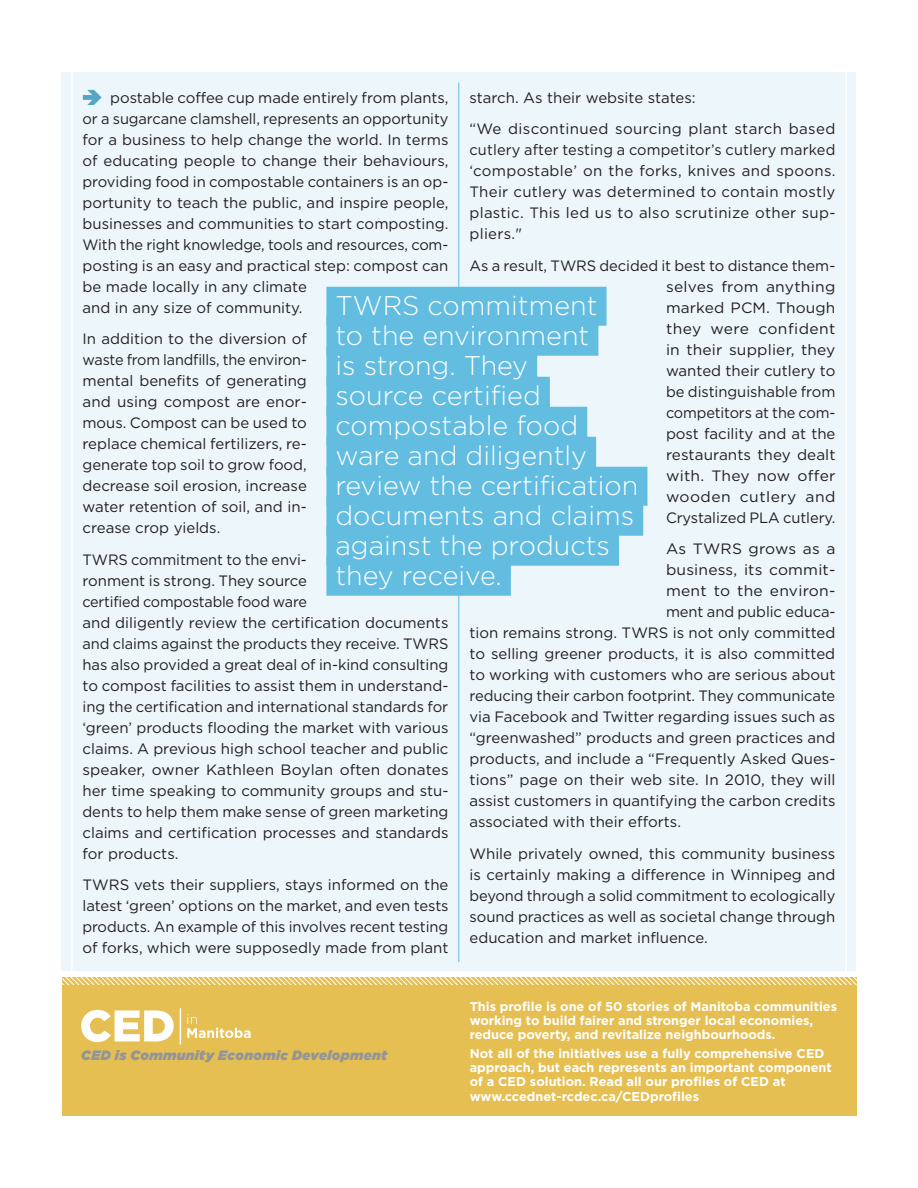
<style>
.page{position:relative;width:918px;height:1188px;background:#fff}
.page>*{position:absolute;margin:0;border:0;box-sizing:border-box;transform-origin:0 0}
.Pull_quote{font:300 27px "Gotham HTF";color:#fff}
.Body_text{font:15px/21px "Gotham HTF";color:#231f20;text-align:justify}
.Body_text-2{font:15px "Gotham HTF";color:#231f20;scale:1.04 1}
.t1{font:italic 900 13.5px "Gotham HTF";letter-spacing:.025em;color:#939598}
.t2{font:700 12.75px/14.2px "Gotham HTF";color:#fff}
</style>
<div class="page">
<div style="left:62px;top:72px;width:794px;height:898px;background:#edf7fb"></div>
<hr style="left:458px;top:82px;width:1px;height:880px;background:#62bde0">
<div style="left:326px;top:287px;width:281px;height:39px;background:#62bde0"></div>
<div style="left:326px;top:317px;width:272px;height:39px;background:#62bde0"></div>
<div style="left:326px;top:347px;width:211px;height:39px;background:#62bde0"></div>
<div style="left:326px;top:377px;width:224px;height:39px;background:#62bde0"></div>
<div style="left:326px;top:407px;width:261px;height:39px;background:#62bde0"></div>
<div style="left:326px;top:437px;width:270px;height:39px;background:#62bde0"></div>
<div style="left:326px;top:467px;width:321px;height:39px;background:#62bde0"></div>
<div style="left:326px;top:497px;width:317px;height:39px;background:#62bde0"></div>
<div style="left:326px;top:527px;width:293px;height:39px;background:#62bde0"></div>
<div style="left:326px;top:557px;width:185px;height:39px;background:#62bde0"></div>
<hr style="left:845px;top:30px;width:2px;height:1086px;background:#fff">
<hr style="left:71px;top:30px;width:2px;height:1084px;background:#fff">
<svg style="left:83px;top:90px;width:19px;height:15px"></svg>
<div style="left:62px;top:977px;width:795px;height:139px;background:#e6bf53"></div>
<svg style="left:62px;top:977px;width:795px;height:8px"></svg>
<svg style="left:81px;top:1010px;width:93px;height:32px"></svg>
<hr style="left:180px;top:1008px;width:1px;height:37px;background:#fff">
<svg style="left:187px;top:1014px;width:64px;height:24px"></svg>
<p class="Body_text" style="left:82px;top:87px;width:368px;text-align:left;text-indent:28px">postable coffee cup made entirely from plants, or a sugarcane clamshell, represents an opportunity for a business to help change the world. In terms of educating people to change their behaviours, providing food in compostable containers is an op&shy;portunity to teach the public, and inspire people, businesses and communities to start composting.<br>With the right knowledge, tools and resources, com&shy;posting is an easy and practical step: compost can be made locally in any climate<br>and in any size of community.</p>
<p class="Body_text" style="left:82px;top:328px;width:226px">In addition to the diversion of waste from landfills, the environ&shy;mental benefits of generating and using compost are enor&shy;mous. Compost can be used to replace chemical fertilizers, re&shy;generate top soil to grow food, decrease soil erosion, increase water retention of soil, and in&shy;crease crop yields.</p>
<p class="Body_text" style="left:82px;top:549px;width:368px;text-align:left">TWRS commitment to the envi-<br>ronment is strong. They source<br>certified compostable food ware<br>and diligently review the certification documents and claims against the products they receive. TWRS has also provided a great deal of in-kind consulting to compost facilities to assist them in understand&shy;ing the certification and international standards for ‘green’ products flooding the market with various claims. A previous high school teacher and public speaker, owner Kathleen Boylan often donates her time speaking to community groups and stu&shy;dents to help them make sense of green marketing claims and certification processes and standards for products.</p>
<p class="Body_text" style="left:82px;top:874px;width:368px">TWRS vets their suppliers, stays informed on the latest ‘green’ options on the market, and even tests products. An example of this involves recent testing of forks, which were supposedly made from plant</p>
<p class="Body_text" style="left:470px;top:87px;width:228px">starch. As their website states:</p>
<p class="Body_text" style="left:470px;top:118px;width:368px">“We discontinued sourcing plant starch based cutlery after testing a competitor’s cutlery marked ‘compostable’ on the forks, knives and spoons.<br>Their cutlery was determined to contain mostly plastic. This led us to also scrutinize other sup&shy;pliers."</p>
<p class="Body_text" style="left:666px;top:255px;width:171px;text-indent:-196px">As a result, TWRS decided it best to distance them&shy;selves from anything marked PCM. Though they were confident in their supplier, they wanted their cutlery to be distinguishable from competitors at the com&shy;post facility and at the restaurants they dealt with. They now offer wooden cutlery and Crystalized PLA cutlery.</p>
<p class="Body_text-2" style="left:666px;top:541px;width:164px">As TWRS grows as a</p>
<p class="Body_text-2" style="left:666px;top:562px;width:164px">business, its commit-</p>
<p class="Body_text-2" style="left:666px;top:583px;width:164px">ment to the environ-</p>
<p class="Body_text" style="left:666px;top:601px;width:171px">ment and public educa-</p>
<p class="Body_text" style="left:470px;top:622px;width:367px">tion remains strong. TWRS is not only committed</p>
<p class="Body_text" style="left:470px;top:643px;width:367px">to selling greener products, it is also committed</p>
<p class="Body_text" style="left:470px;top:664px;width:367px">to working with customers who are serious about</p>
<p class="Body_text" style="left:470px;top:685px;width:367px">reducing their carbon footprint. They communicate</p>
<p class="Body_text" style="left:470px;top:706px;width:367px">via Facebook and Twitter regarding issues such as</p>
<p class="Body_text" style="left:470px;top:727px;width:367px">“greenwashed” products and green practices and</p>
<p class="Body_text" style="left:470px;top:748px;width:368px">products, and include a “Frequently Asked Ques-</p>
<p class="Body_text" style="left:470px;top:769px;width:368px">tions” page on their web site. In 2010, they will</p>
<p class="Body_text" style="left:470px;top:790px;width:368px">assist customers in quantifying the carbon credits</p>
<p class="Body_text" style="left:470px;top:811px;width:213px">associated with their efforts.</p>
<p class="Body_text" style="left:470px;top:843px;width:368px">While privately owned, this community business is certainly making a difference in Winnipeg and beyond through a solid commitment to ecologically sound practices as well as societal change through education and market influence.</p>
<p class="Pull_quote" style="left:335px;top:291px;width:264px">TWRS commitment</p>
<p class="Pull_quote" style="left:335px;top:321px;width:255px">to the environment</p>
<p class="Pull_quote" style="left:335px;top:351px;width:194px">is strong. They</p>
<p class="Pull_quote" style="left:335px;top:381px;width:207px">source certified</p>
<p class="Pull_quote" style="left:335px;top:411px;width:244px">compostable food</p>
<p class="Pull_quote" style="left:335px;top:441px;width:253px">ware and diligently</p>
<p class="Pull_quote" style="left:335px;top:471px;width:305px">review the certification</p>
<p class="Pull_quote" style="left:335px;top:501px;width:300px">documents and claims</p>
<p class="Pull_quote" style="left:335px;top:531px;width:276px">against the products</p>
<p class="Pull_quote" style="left:335px;top:561px;width:168px">they receive.</p>
<p class="t1" style="left:81px;top:1047px;width:308px">CED is Community Economic Development</p>
<p class="t2" style="left:470px;top:999px;width:369px">This profile is one of 50 stories of Manitoba communities working to build fairer and stronger local economies, reduce poverty, and revitalize neighbourhoods.</p>
<p class="t2" style="left:470px;top:1046px;width:364px">Not all of the initiatives use a fully comprehensive CED approach, but each represents an important component of a CED solution. Read all our profiles of CED at www.ccednet-rcdec.ca/CEDprofiles</p>
</div>
